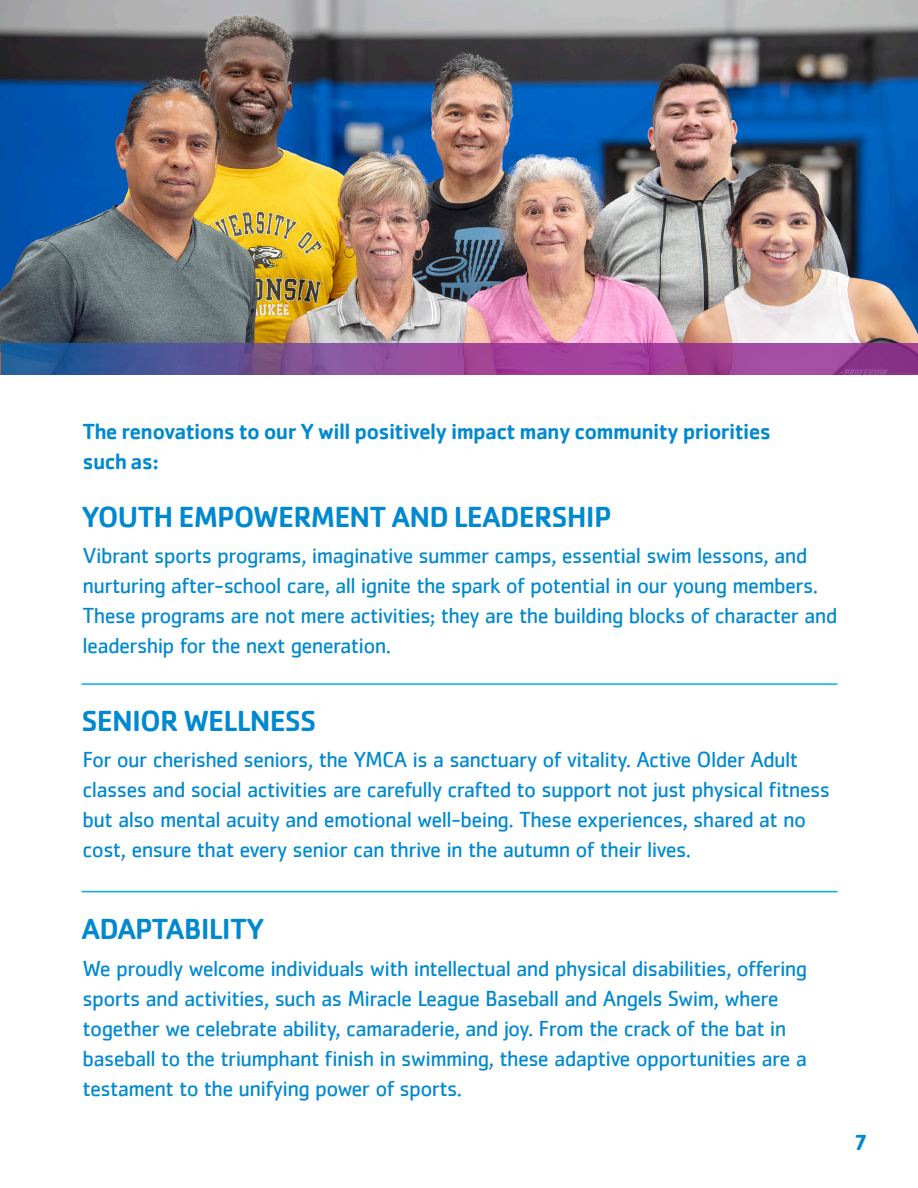
<style>
.page{position:relative;width:918px;height:1188px;background:#fff}
.page>*{position:absolute;margin:0;border:0;box-sizing:border-box;transform-origin:0 0}
.t1{font:500 30px "Cachet";letter-spacing:-.03em;color:#0089cf}
.t2{font:22.5px/30px "Cachet";letter-spacing:-.03em;color:#0089cf}
.t3{font:500 22.5px/30px "Cachet";letter-spacing:-.03em;color:#0089cf}
.t4{font:700 22.5px "Cachet";color:#0089cf}
</style>
<div class="page">
<img style="left:0;top:0;width:918px;height:375px">
<hr style="left:82px;top:683px;width:756px;height:2px;background:#00aeef">
<hr style="left:82px;top:891px;width:756px;height:1px;background:#00aeef">
<svg style="left:1px;top:343px;width:917px;height:32px;background:#7e4a97"></svg>
<p class="t3" style="left:83px;top:416px;width:690px">The renovations to our Y will positively impact many community priorities such as:</p>
<p class="t1" style="left:82px;top:499px;width:532px">YOUTH EMPOWERMENT AND LEADERSHIP</p>
<p class="t2" style="left:83px;top:540px;width:756px">Vibrant sports programs, imaginative summer camps, essential swim lessons, and nurturing after-school care, all ignite the spark of potential in our young members.<br>These programs are not mere activities; they are the building blocks of character and leadership for the next generation.</p>
<p class="t1" style="left:82px;top:703px;width:236px">SENIOR WELLNESS</p>
<p class="t2" style="left:83px;top:744px;width:749px">For our cherished seniors, the YMCA is a sanctuary of vitality. Active Older Adult classes and social activities are carefully crafted to support not just physical fitness but also mental acuity and emotional well-being. These experiences, shared at no cost, ensure that every senior can thrive in the autumn of their lives.</p>
<p class="t1" style="left:82px;top:910px;width:185px">ADAPTABILITY</p>
<p class="t2" style="left:83px;top:953px;width:726px">We proudly welcome individuals with intellectual and physical disabilities, offering sports and activities, such as Miracle League Baseball and Angels Swim, where together we celebrate ability, camaraderie, and joy. From the crack of the bat in baseball to the triumphant finish in swimming, these adaptive opportunities are a testament to the unifying power of sports.</p>
<p class="t4" style="left:854px;top:1128px;width:16px">7</p>
</div>
